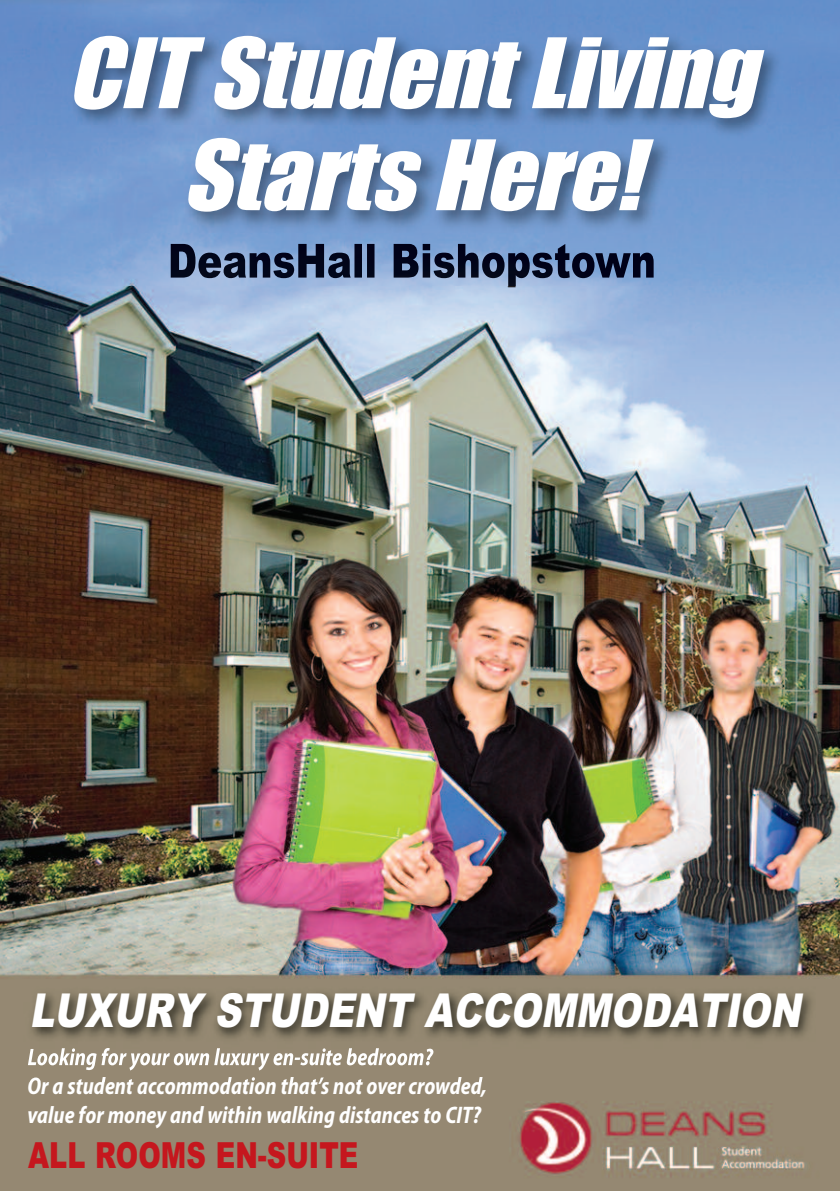
<style>
.page{position:relative;width:840px;height:1191px;background:#fff}
.page>*{position:absolute;margin:0;border:0;box-sizing:border-box;transform-origin:0 0}
.t1{font:italic 89.6px/102px "Impact";color:#fff;text-align:center;scale:1.05 1}
.t2{font:italic 900 46.8px "Arial";color:#fff;scale:.78 1}
.t3{font:900 36px "Arial";color:#c5171e;scale:.75 1}
.t4{font:italic 700 semi-condensed 24px/28.8px "Myriad Pro";color:#fff;scale:.89 1}
</style>
<div class="page">
<img style="left:0;top:0;width:839px;height:1191px">
<img style="left:0;top:18px;width:839px;height:268px">
<img style="left:171px;top:244px;width:247px;height:34px">
<img style="left:17px;top:980px;width:822px;height:102px">
<img style="left:28px;top:1048px;width:155px;height:22px">
<img style="left:28px;top:1077px;width:129px;height:5px">
<h1 class="t1" style="left:67px;top:26px;width:679px">CIT Student Living<br>Starts Here!</h1>
<h2 class="t2" style="left:29px;top:983px;width:1000px">LUXURY STUDENT ACCOMMODATION</h2>
<p class="t4" style="left:28px;top:1073px;width:517px">Or a student accommodation that’s not over crowded, value for money and within walking distances to CIT?</p>
<h3 class="t3" style="left:28px;top:1135px;width:441px">ALL ROOMS EN-SUITE</h3>
</div>
